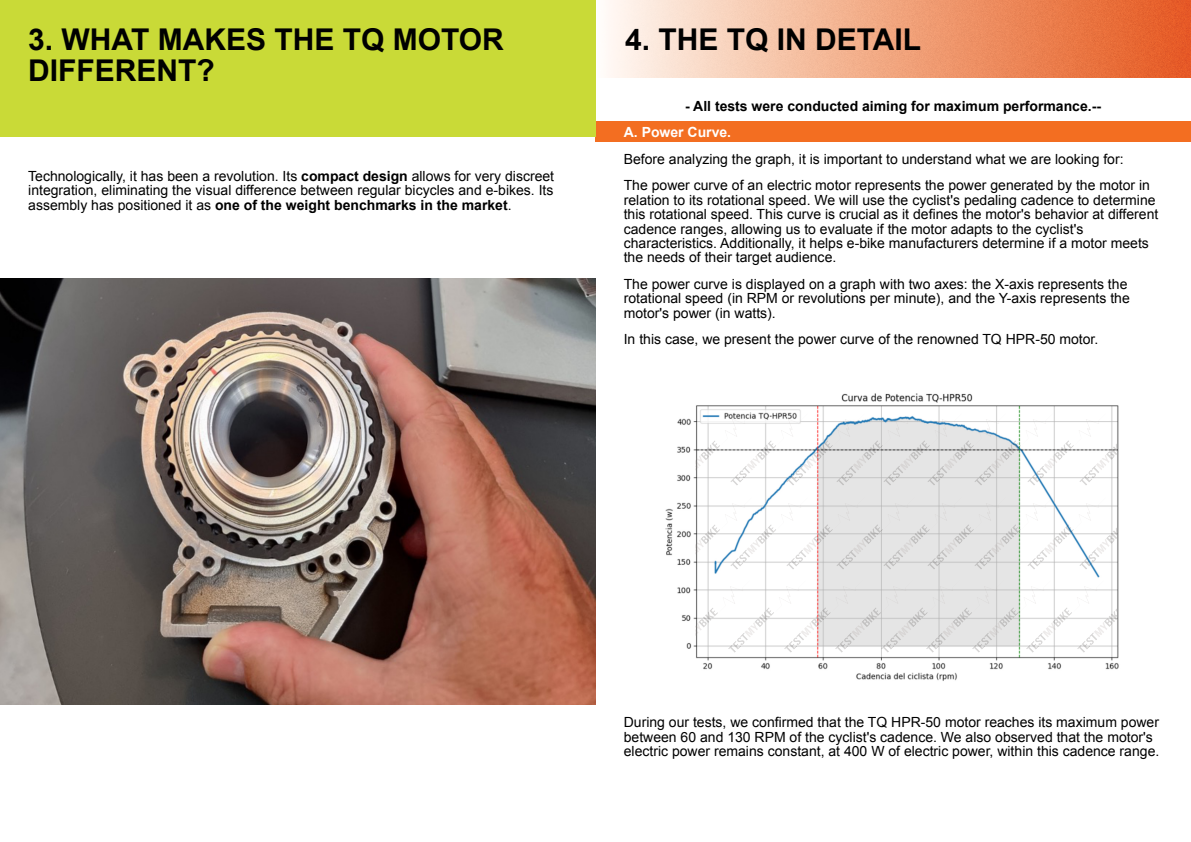
<style>
.page{position:relative;width:1191px;height:842px;background:#fff}
.page>*{position:absolute;margin:0;border:0;box-sizing:border-box;transform-origin:0 0}
.t1{font:700 30px "Arial";color:#000}
.t2{font:14px/14.5px "Arial";color:#000}
.t3{font:700 14px "Arial";color:#000}
.t4{font:700 14px "Arial";color:#fff}
.s1{font-weight:700}
</style>
<div class="page">
<div style="left:595px;top:122px;width:596px;height:20px;background:#f36e21"></div>
<img style="left:595px;top:0;width:596px;height:78px">
<div style="left:0;top:0;width:595px;height:137px;background:#c9da37"></div>
<img style="left:0;top:279px;width:595px;height:426px">
<img style="left:665px;top:393px;width:454px;height:288px">
<img style="left:730px;top:414px;width:56px;height:71px">
<img style="left:695px;top:414px;width:57px;height:57px">
<img style="left:786px;top:414px;width:51px;height:71px">
<img style="left:837px;top:414px;width:46px;height:71px">
<img style="left:883px;top:414px;width:45px;height:71px">
<img style="left:928px;top:414px;width:46px;height:71px">
<img style="left:974px;top:414px;width:53px;height:71px">
<img style="left:1027px;top:414px;width:78px;height:71px">
<img style="left:1079px;top:444px;width:37px;height:41px">
<img style="left:730px;top:497px;width:56px;height:72px">
<img style="left:695px;top:497px;width:57px;height:57px">
<img style="left:786px;top:497px;width:51px;height:72px">
<img style="left:837px;top:497px;width:46px;height:72px">
<img style="left:883px;top:497px;width:45px;height:72px">
<img style="left:928px;top:497px;width:46px;height:72px">
<img style="left:974px;top:497px;width:53px;height:72px">
<img style="left:1027px;top:497px;width:78px;height:72px">
<img style="left:1079px;top:528px;width:37px;height:41px">
<img style="left:728px;top:580px;width:57px;height:72px">
<img style="left:695px;top:580px;width:55px;height:55px">
<img style="left:785px;top:580px;width:50px;height:72px">
<img style="left:835px;top:580px;width:46px;height:72px">
<img style="left:881px;top:580px;width:45px;height:72px">
<img style="left:926px;top:580px;width:46px;height:72px">
<img style="left:972px;top:580px;width:54px;height:72px">
<img style="left:1026px;top:580px;width:77px;height:72px">
<img style="left:1077px;top:609px;width:39px;height:43px">
<h1 class="t1" style="left:28px;top:28px;width:477px">3. WHAT MAKES THE TQ MOTOR</h1>
<h1 class="t1" style="left:625px;top:28px;width:298px">4. THE TQ IN DETAIL</h1>
<h1 class="t1" style="left:28px;top:59px;width:188px">DIFFERENT?</h1>
<p class="t2" style="left:28px;top:170px;width:527px;text-align:justify">Technologically, it has been a revolution. Its <span class="s1">compact design</span> allows for very discreet integration, eliminating the visual difference between regular bicycles and e-bikes. Its assembly has positioned it as <span class="s1">one of the weight benchmarks in the market</span>.</p>
<p class="t3" style="left:685px;top:101px;width:417px">- All tests were conducted aiming for maximum performance.--</p>
<p class="t4" style="left:624px;top:127px;width:109px">A. Power Curve.</p>
<p class="t2" style="left:624px;top:147px;width:528px;line-height:26.5px">Before analyzing the graph, it is important to understand what we are looking for:<br>The power curve of an electric motor represents the power generated by the motor in</p>
<p class="t2" style="left:624px;top:194px;width:536px">relation to its rotational speed. We will use the cyclist's pedaling cadence to determine this rotational speed. This curve is crucial as it defines the motor's behavior at different cadence ranges, allowing us to evaluate if the motor adapts to the cyclist's characteristics. Additionally, it helps e-bike manufacturers determine if a motor meets the needs of their target audience.</p>
<p class="t2" style="left:624px;top:278px;width:507px">The power curve is displayed on a graph with two axes: the X-axis represents the rotational speed (in RPM or revolutions per minute), and the Y-axis represents the motor's power (in watts).</p>
<p class="t2" style="left:624px;top:333px;width:476px">In this case, we present the power curve of the renowned TQ HPR-50 motor.</p>
<p class="t2" style="left:624px;top:716px;width:537px">During our tests, we confirmed that the TQ HPR-50 motor reaches its maximum power between 60 and 130 RPM of the cyclist's cadence. We also observed that the motor's electric power remains constant, at 400 W of electric power, within this cadence range.</p>
</div>
